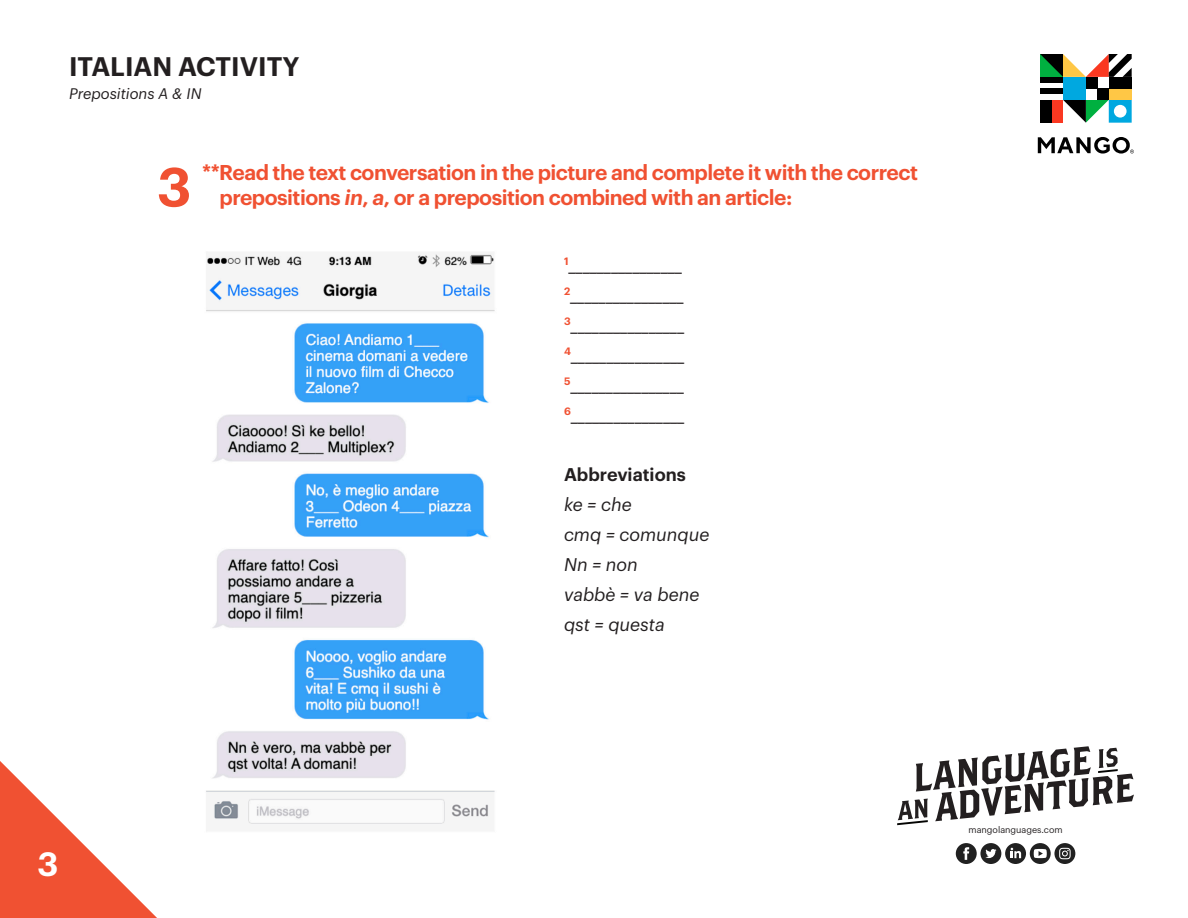
<style>
.page{position:relative;width:1188px;height:918px;background:#fff}
.page>*{position:absolute;margin:0;border:0;box-sizing:border-box;transform-origin:0 0}
.t1{font:600 54px "Graphik LCG";color:#f05132}
.t2{font:600 33px "Graphik LCG";color:#fff}
.t3{font:600 26.25px "Graphik LCG";color:#231f20}
.t4{font:600 21px "Graphik LCG";letter-spacing:-.025em;color:#f05132}
.t5{font:18px "Graphik LCG";color:#231f20}
.t6{font:italic 18px "Graphik LCG";color:#231f20}
.t7{font:600 18px "Graphik LCG";color:#231f20}
.t8{font:italic 15px "Graphik LCG";color:#231f20}
.t9{font:9px "Graphik LCG";color:#231f20}
.s1{font-style:italic}
</style>
<div class="page">
<svg style="left:0;top:761px;width:157px;height:157px"></svg>
<svg style="left:1038px;top:137px;width:96px;height:17px"></svg>
<div style="left:1063px;top:77px;width:23px;height:23px;background:#00a8e0"></div>
<div style="left:1097px;top:88px;width:12px;height:12px;background:#000"></div>
<div style="left:1040px;top:77px;width:23px;height:6px;background:#000"></div>
<div style="left:1040px;top:88px;width:23px;height:6px;background:#000"></div>
<svg style="left:1063px;top:100px;width:69px;height:23px"></svg>
<div style="left:1086px;top:77px;width:11px;height:11px;background:#000"></div>
<div style="left:1040px;top:100px;width:23px;height:23px;background:#fa3821"></div>
<div style="left:1040px;top:100px;width:12px;height:23px;background:#000"></div>
<div style="left:1109px;top:77px;width:23px;height:23px;background:#ffc745"></div>
<div style="left:1109px;top:77px;width:23px;height:11px;background:#000"></div>
<svg style="left:1040px;top:54px;width:92px;height:23px"></svg>
<svg style="left:897px;top:746px;width:237px;height:79px"></svg>
<div style="left:1030px;top:843px;width:21px;height:21px;background:#212121;border-radius:10px"></div>
<svg style="left:1034px;top:849px;width:13px;height:9px"></svg>
<div style="left:980px;top:843px;width:21px;height:21px;background:#212121;border-radius:10px"></div>
<svg style="left:985px;top:849px;width:11px;height:9px"></svg>
<svg style="left:1005px;top:843px;width:21px;height:21px"></svg>
<svg style="left:1011px;top:848px;width:10px;height:10px"></svg>
<div style="left:956px;top:843px;width:21px;height:21px;background:#212121;border-radius:10px"></div>
<svg style="left:963px;top:847px;width:6px;height:13px"></svg>
<div style="left:1054px;top:843px;width:21px;height:21px;background:#212121;border-radius:10px"></div>
<svg style="left:1059px;top:848px;width:12px;height:11px"></svg>
<img style="left:206px;top:252px;width:289px;height:579px">
<p class="t3" style="left:69px;top:46px;width:232px">ITALIAN ACTIVITY</p>
<p class="t8" style="left:69px;top:82px;width:134px">Prepositions A &amp; IN</p>
<p class="t1" style="left:157px;top:146px;width:36px">3</p>
<p class="t4" style="left:202px;top:156px;width:717px">**Read the text conversation in the picture and complete it with the correct</p>
<p class="t4" style="left:219px;top:182px;width:574px">prepositions <span class="s1">in</span>, <span class="s1">a</span>, or a preposition combined with an article:</p>
<p class="t5" style="left:564px;top:251px;width:119px"><sup>1</sup>________________</p>
<p class="t5" style="left:564px;top:281px;width:121px"><sup>2</sup>________________</p>
<p class="t5" style="left:564px;top:311px;width:122px"><sup>3</sup>________________</p>
<p class="t5" style="left:564px;top:341px;width:122px"><sup>4</sup>________________</p>
<p class="t5" style="left:564px;top:371px;width:121px"><sup>5</sup>________________</p>
<p class="t5" style="left:564px;top:401px;width:122px"><sup>6</sup>________________</p>
<p class="t7" style="left:564px;top:461px;width:123px">Abbreviations</p>
<p class="t6" style="left:564px;top:491px;width:69px">ke = che</p>
<p class="t6" style="left:564px;top:521px;width:147px">cmq = comunque</p>
<p class="t6" style="left:564px;top:551px;width:75px">Nn = non</p>
<p class="t6" style="left:564px;top:581px;width:137px">vabbè = va bene</p>
<p class="t6" style="left:564px;top:611px;width:102px">qst = questa</p>
<p class="t2" style="left:37px;top:839px;width:22px">3</p>
<p class="t9" style="left:969px;top:823px;width:96px">mangolanguages.com</p>
</div>
